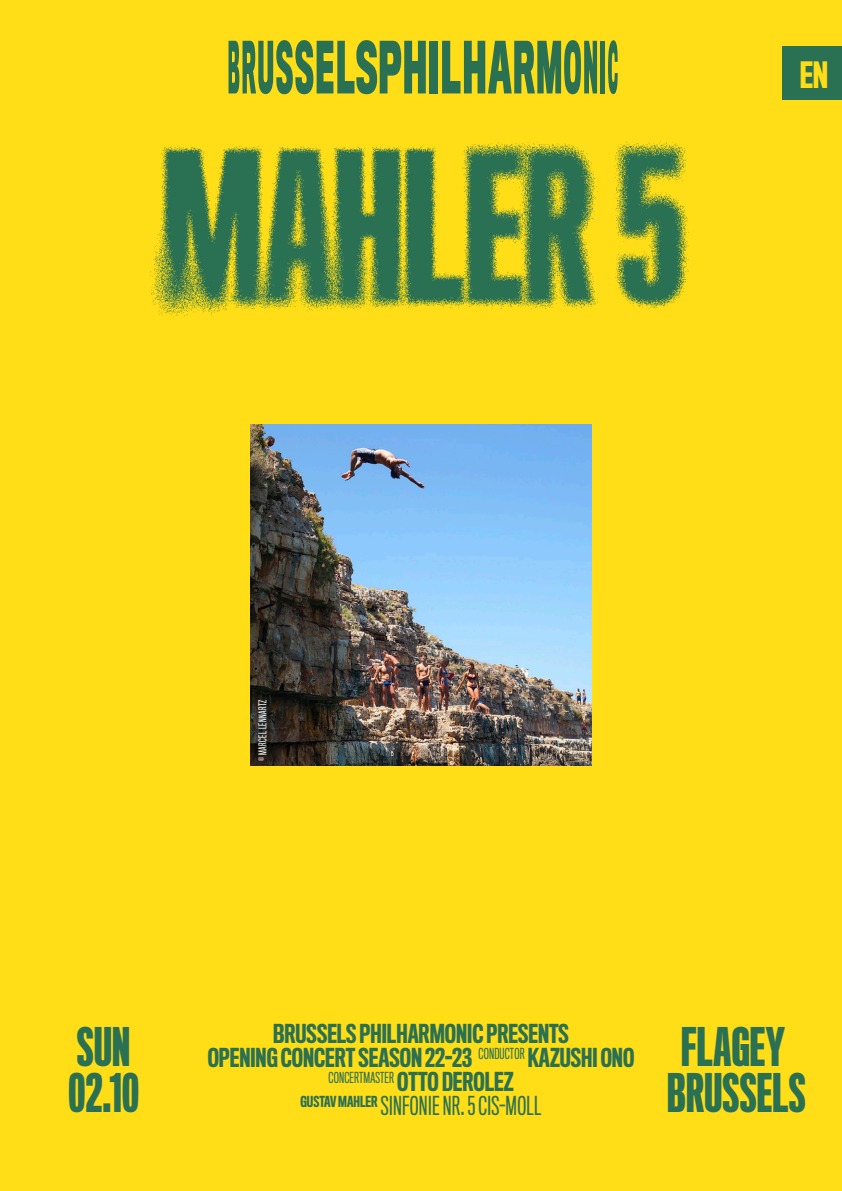
<style>
.page{position:relative;width:842px;height:1191px;background:#ffdd17}
.page>*{position:absolute;margin:0;border:0;box-sizing:border-box;transform-origin:0 0}
.t1{font:500 48.8px "Titling Gothic FB Skyline";letter-spacing:.01em;color:#2a7053}
.t2{font:500 33.4px "Titling Gothic FB Comp";color:#ffdd17}
.t3{font:500 24px "Titling Gothic FB Comp";color:#2a7053}
.t4{font:24px "Titling Gothic FB Comp";letter-spacing:.015em;color:#2a7053}
.t5{font:14px "Titling Gothic FB Comp";letter-spacing:.015em;color:#2a7053}
.t6{font:10px "Titling Gothic FB Comp";letter-spacing:.045em;color:#fff}
.s1{font-weight:500;font-size:24px}
</style>
<div class="page">
<svg style="left:229px;top:40px;width:197px;height:54px"></svg>
<div style="left:430px;top:41px;width:8px;height:52px;background:#2a7053"></div>
<svg style="left:442px;top:40px;width:155px;height:54px"></svg>
<hr style="left:601px;top:41px;width:4px;height:52px;background:#2a7053">
<svg style="left:608px;top:40px;width:10px;height:54px"></svg>
<div style="left:782px;top:46px;width:60px;height:53px;background:#2a7053"></div>
<img style="left:149px;top:141px;width:540px;height:176px">
<img style="left:251px;top:425px;width:340px;height:340px">
<p class="t2" style="left:800px;top:56px;width:30px">EN</p>
<p class="t6" style="left:257px;top:760px;width:63px;rotate:-90deg">© MARCEL LENNARTZ</p>
<p class="t1" style="left:77px;top:1019px;width:54px">SUN</p>
<p class="t1" style="left:69px;top:1065px;width:72px">02.10</p>
<p class="t3" style="left:273px;top:1019px;width:297px">BRUSSELS PHILHARMONIC PRESENTS</p>
<p class="t3" style="left:208px;top:1043px;width:428px">OPENING CONCERT SEASON 22-23 <sup>CONDUCTOR</sup> KAZUSHI ONO</p>
<p class="t5" style="left:328px;top:1069px;width:187px">CONCERTMASTER <span class="s1">OTTO DEROLEZ</span></p>
<p class="t4" style="left:301px;top:1092px;width:242px"><sup>GUSTAV</sup> <sup>MAHLER</sup> SINFONIE NR. 5 CIS-MOLL</p>
<p class="t1" style="left:681px;top:1019px;width:106px">FLAGEY</p>
<p class="t1" style="left:667px;top:1065px;width:140px">BRUSSELS</p>
</div>
